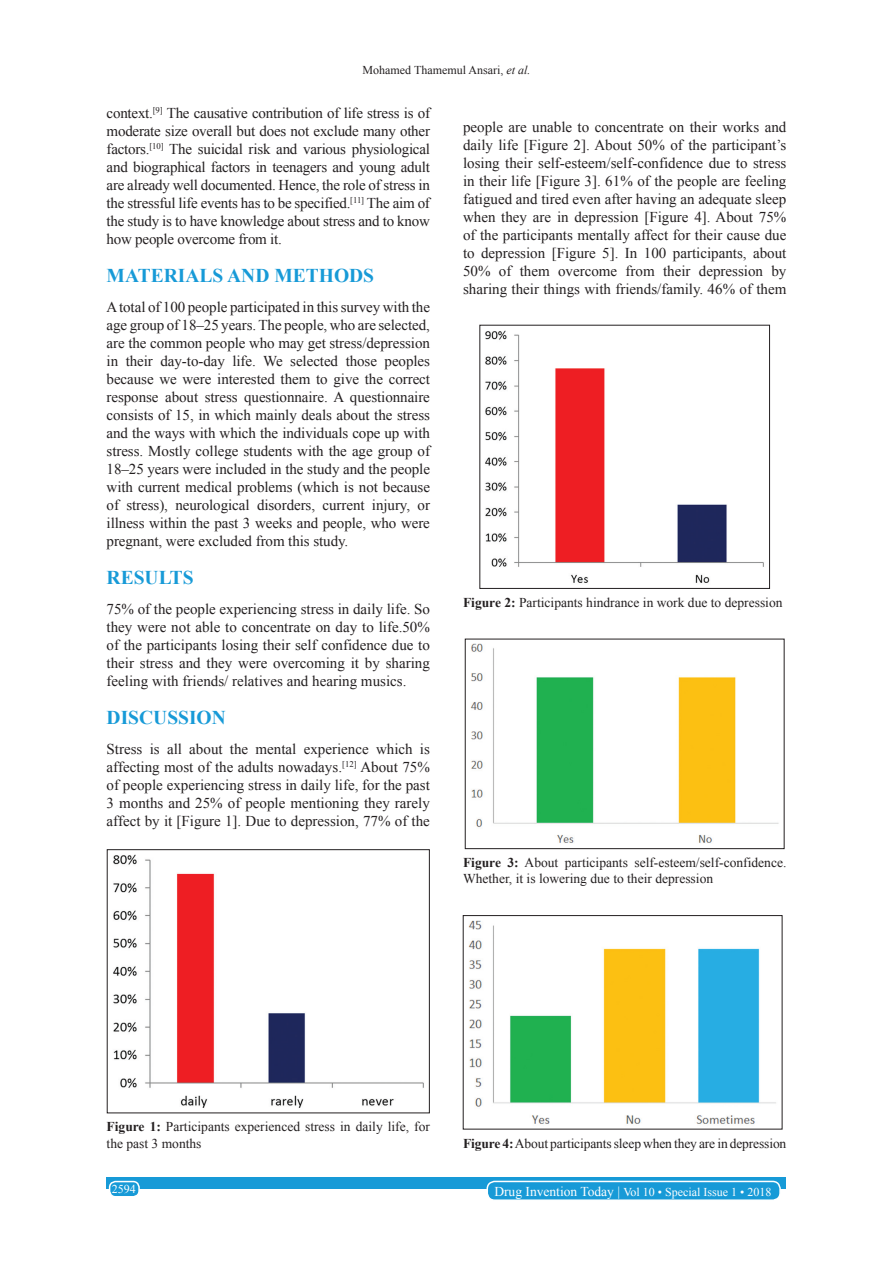
<style>
.page{position:relative;width:893px;height:1263px;background:#fff}
.page>*{position:absolute;margin:0;border:0;box-sizing:border-box;transform-origin:0 0}
.t1{font:700 19.5px "Times New Roman";color:#179ad7}
.TX{font:15px/18px "Times New Roman";color:#231f20;text-align:justify}
.FGC{font:13.5px/16.2px "Times New Roman";color:#231f20}
.foot1{font:12px "Times New Roman";color:#fff}
.t2{font:12px "Times New Roman";color:#231f20}
.s1{font-style:italic}
.s2{font-weight:700}
.s3{font-size:13.5px}
</style>
<div class="page">
<div style="left:106px;top:1177px;width:680px;height:12px;background:#179ad7"></div>
<div style="left:487px;top:1181px;width:292px;height:19px;background:#179ad7;border-radius:7px"></div>
<div style="left:486px;top:1180px;width:294px;height:21px;border:2px solid #fff;border-radius:7px"></div>
<div style="left:110px;top:1181px;width:29px;height:15px;background:#179ad7;border-radius:6px"></div>
<div style="left:109px;top:1180px;width:31px;height:17px;border:2px solid #fff;border-radius:6px"></div>
<img style="left:113px;top:854px;width:311px;height:254px">
<img style="left:470px;top:643px;width:309px;height:200px">
<div style="left:465px;top:639px;width:319px;height:210px;border:1px solid #231f20"></div>
<img style="left:485px;top:330px;width:279px;height:253px">
<img style="left:468px;top:920px;width:308px;height:204px">
<div style="left:463px;top:915px;width:319px;height:214px;border:1px solid #231f20"></div>
<p class="t2" style="left:362px;top:62px;width:169px">Mohamed Thamemul Ansari, <span class="s1">et al.</span></p>
<p class="TX" style="left:107px;top:104px;width:325px">context.<sup>[9]</sup> The causative contribution of life stress is of moderate size overall but does not exclude many other factors.<sup>[10]</sup> The suicidal risk and various physiological and biographical factors in teenagers and young adult are already well documented. Hence, the role of stress in the stressful life events has to be specified.<sup>[11]</sup> The aim of the study is to have knowledge about stress and to know how people overcome from it.</p>
<h1 class="t1" style="left:107px;top:261px;width:269px">MATERIALS AND METHODS</h1>
<p class="TX" style="left:107px;top:298px;width:325px">A total of 100 people participated in this survey with the age group of 18–25 years. The people, who are selected, are the common people who may get stress/depression in their day-to-day life. We selected those peoples because we were interested them to give the correct response about stress questionnaire. A questionnaire consists of 15, in which mainly deals about the stress and the ways with which the individuals cope up with stress. Mostly college students with the age group of 18–25 years were included in the study and the people with current medical problems (which is not because of stress), neurological disorders, current injury, or illness within the past 3 weeks and people, who were pregnant, were excluded from this study.</p>
<h1 class="t1" style="left:107px;top:563px;width:89px">RESULTS</h1>
<p class="TX" style="left:107px;top:599px;width:325px">75% of the people experiencing stress in daily life. So they were not able to concentrate on day to life.50% of the participants losing their self confidence due to their stress and they were overcoming it by sharing feeling with friends/ relatives and hearing musics.</p>
<h1 class="t1" style="left:107px;top:703px;width:121px">DISCUSSION</h1>
<p class="TX" style="left:107px;top:739px;width:325px">Stress is all about the mental experience which is affecting most of the adults nowadays.<sup>[12]</sup> About 75% of people experiencing stress in daily life, for the past 3 months and 25% of people mentioning they rarely affect by it [Figure 1]. Due to depression, 77% of the</p>
<p class="TX" style="left:463px;top:117px;width:325px">people are unable to concentrate on their works and daily life [Figure 2]. About 50% of the participant’s losing their self-esteem/self-confidence due to stress in their life [Figure 3]. 61% of the people are feeling fatigued and tired even after having an adequate sleep when they are in depression [Figure 4]. About 75% of the participants mentally affect for their cause due to depression [Figure 5]. In 100 participants, about 50% of them overcome from their depression by sharing their things with friends/family. 46% of them</p>
<p class="FGC" style="left:463px;top:594px;width:321px"><span class="s2">Figure 2:</span> Participants hindrance in work due to depression</p>
<p class="FGC" style="left:463px;top:854px;width:325px"><span class="s2">Figure 3:</span> About participants self-esteem/self-confidence.<br>Whether, it is lowering due to their depression</p>
<p class="FGC" style="left:106px;top:1118px;width:325px"><span class="s2">Figure 1:</span> Participants experienced stress in daily life, for the past 3 months</p>
<p class="FGC" style="left:463px;top:1134px;width:325px"><span class="s2">Figure 4:</span> About participants sleep when they are in depression</p>
<p class="foot1" style="left:112px;top:1180px;width:25px">2594</p>
<p class="foot1" style="left:494px;top:1183px;width:278px"><span class="s3">Drug Invention Today |</span> Vol 10 • Special Issue 1 • 2018</p>
</div>
